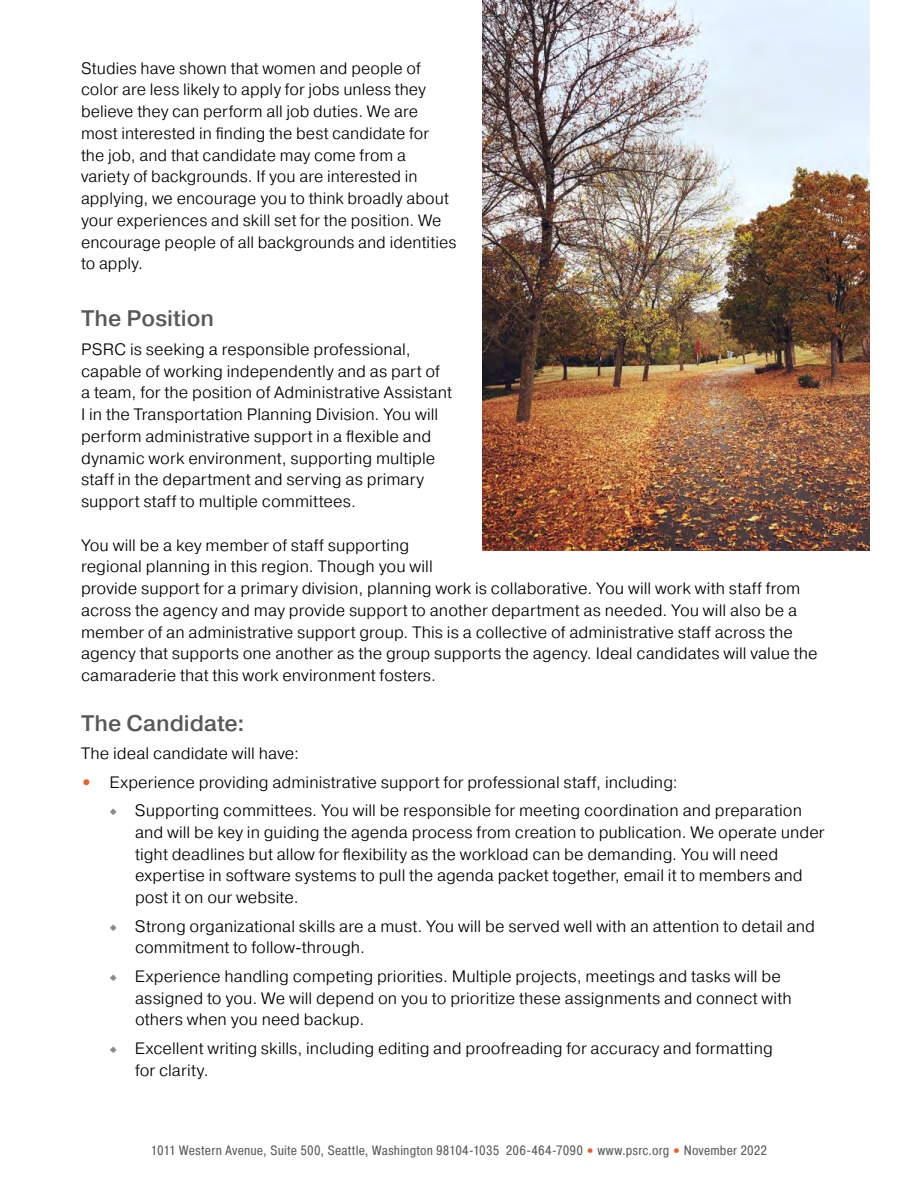
<style>
.page{position:relative;width:918px;height:1188px;background:#fff}
.page>*{position:absolute;margin:0;border:0;box-sizing:border-box;transform-origin:0 0}
.Subhead{font:500 22.5px "Pragmatica";color:#58595b}
.Subhead-2{font:300 16.5px/21.8px "Pragmatica";letter-spacing:.005em;color:#000}
.body_text{font:300 16.5px/21.8px "Pragmatica";letter-spacing:.005em;color:#000}
.t1{font:13.5px "Pragmatica Cond";letter-spacing:.01em;color:#58595b}
.s1{font-weight:700;color:#f15a29}
.s2{font-family:"Minion Pro";font-weight:400;color:#888a8d}
.s3{font-weight:900;font-size:12px;color:#f15a29}
</style>
<div class="page">
<img style="left:483px;top:0;width:386px;height:551px">
<p class="Subhead-2" style="left:81px;top:57px;width:377px">Studies have shown that women and people of color are less likely to apply for jobs unless they believe they can perform all job duties. We are most interested in finding the best candidate for the job, and that candidate may come from a variety of backgrounds. If you are interested in applying, we encourage you to think broadly about your experiences and skill set for the position. We encourage people of all backgrounds and identities to apply.</p>
<p class="Subhead" style="left:81px;top:304px;width:135px">The Position</p>
<p class="Subhead-2" style="left:81px;top:338px;width:373px">PSRC is seeking a responsible professional, capable of working independently and as part of a team, for the position of Administrative Assistant I in the Transportation Planning Division. You will perform administrative support in a flexible and dynamic work environment, supporting multiple staff in the department and serving as primary support staff to multiple committees.</p>
<p class="Subhead-2" style="left:81px;top:534px;width:738px">You will be a key member of staff supporting<br>regional planning in this region. Though you will<br>provide support for a primary division, planning work is collaborative. You will work with staff from across the agency and may provide support to another department as needed. You will also be a member of an administrative support group. This is a collective of administrative staff across the agency that supports one another as the group supports the agency. Ideal candidates will value the camaraderie that this work environment fosters.</p>
<p class="Subhead" style="left:81px;top:709px;width:166px">The Candidate:</p>
<p class="body_text" style="left:81px;top:742px;width:220px">The ideal candidate will have:</p>
<p class="body_text" style="left:81px;top:771px;width:598px"><span class="s1">•</span> Experience providing administrative support for professional staff, including:</p>
<p class="body_text" style="left:135px;top:799px;width:691px;text-indent:-26px"><span class="s2">◆</span> Supporting committees. You will be responsible for meeting coordination and preparation and will be key in guiding the agenda process from creation to publication. We operate under tight deadlines but allow for flexibility as the workload can be demanding. You will need expertise in software systems to pull the agenda packet together, email it to members and post it on our website.</p>
<p class="body_text" style="left:135px;top:915px;width:682px;text-indent:-26px"><span class="s2">◆</span> Strong organizational skills are a must. You will be served well with an attention to detail and commitment to follow-through.</p>
<p class="body_text" style="left:135px;top:965px;width:658px;text-indent:-26px"><span class="s2">◆</span> Experience handling competing priorities. Multiple projects, meetings and tasks will be assigned to you. We will depend on you to prioritize these assignments and connect with others when you need backup.</p>
<p class="body_text" style="left:135px;top:1037px;width:639px;text-indent:-26px"><span class="s2">◆</span> Excellent writing skills, including editing and proofreading for accuracy and formatting for clarity.</p>
<p class="t1" style="left:151px;top:1142px;width:618px">1011 Western Avenue, Suite 500, Seattle, Washington 98104-1035 206-464-7090 <span class="s3">•</span> www.psrc.org <span class="s3">•</span> November 2022</p>
</div>
